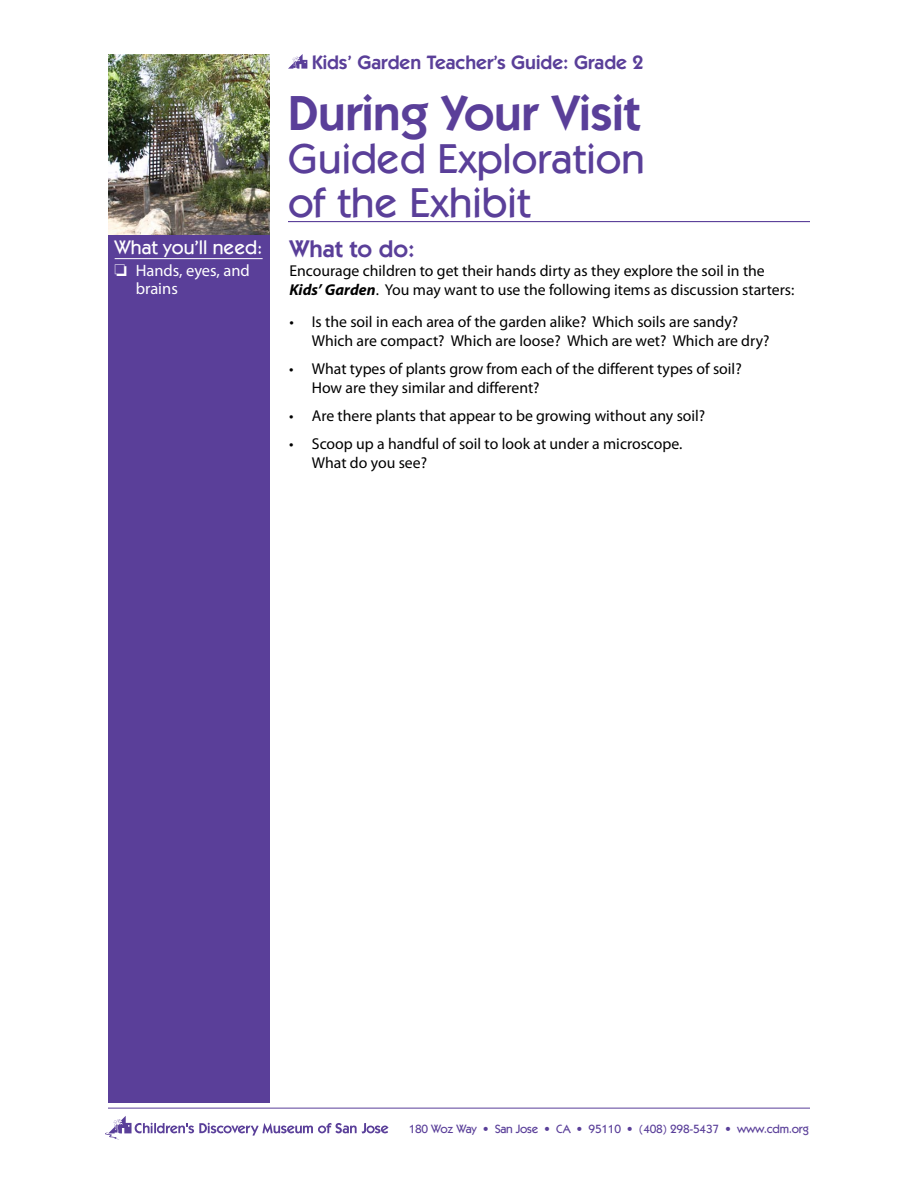
<style>
.page{position:relative;width:918px;height:1188px;background:#fff}
.page>*{position:absolute;margin:0;border:0;box-sizing:border-box;transform-origin:0 0}
.t1{font:600 49.5px "Itc Kabel";color:#5a3f99}
.t2{font:500 42px/43.5px "Itc Kabel";color:#5a3f99}
.t3{font:600 24px "Itc Kabel";color:#5a3f99}
.t4{font:600 19.5px "Itc Kabel";color:#5a3f99}
.t5{font:500 19.5px "Itc Kabel";color:#fff}
.t6{font:16.5px/18px "Myriad Pro";color:#fff}
.t7{font:15.75px/18.9px "Myriad Pro";color:#000}
.t8{font:500 12px "Itc Kabel";letter-spacing:-.02em;color:#5a3f99}
.s1{font-weight:700;font-style:italic}
</style>
<div class="page">
<hr style="left:108px;top:1108px;width:702px;height:1px;background:#5a3f99">
<svg style="left:105px;top:1116px;width:283px;height:23px"></svg>
<div style="left:108px;top:54px;width:162px;height:1048px;background:#5a3f99"></div>
<svg style="left:288px;top:54px;width:19px;height:15px"></svg>
<img style="left:108px;top:54px;width:161px;height:181px">
<hr style="left:115px;top:258px;width:148px;height:1px;background:#fff">
<hr style="left:288px;top:221px;width:522px;height:1px;background:#5a3f99">
<p class="t5" style="left:115px;top:236px;width:149px">What you’ll need:</p>
<p class="t6" style="left:136px;top:261px;width:116px;text-indent:-21px">❏ Hands, eyes, and brains</p>
<p class="t4" style="left:312px;top:51px;width:333px">Kids’ Garden Teacher’s Guide: Grade 2</p>
<h1 class="t1" style="left:288px;top:83px;width:354px">During Your Visit</h1>
<h2 class="t2" style="left:288px;top:137px;width:358px">Guided Exploration of the Exhibit</h2>
<h3 class="t3" style="left:289px;top:235px;width:127px">What to do:</h3>
<p class="t7" style="left:289px;top:261px;width:507px">Encourage children to get their hands dirty as they explore the soil in the<br><span class="s1">Kids’ Garden</span>. You may want to use the following items as discussion starters:</p>
<p class="t7" style="left:312px;top:312px;width:459px;text-indent:-22px">• Is the soil in each area of the garden alike? Which soils are sandy?<br>Which are compact? Which are loose? Which are wet? Which are dry?</p>
<p class="t7" style="left:312px;top:359px;width:431px;text-indent:-23px">• What types of plants grow from each of the different types of soil?<br>How are they similar and different?</p>
<p class="t7" style="left:289px;top:406px;width:418px">• Are there plants that appear to be growing without any soil?</p>
<p class="t7" style="left:312px;top:434px;width:372px;text-indent:-23px">• Scoop up a handful of soil to look at under a microscope.<br>What do you see?</p>
<p class="t8" style="left:409px;top:1122px;width:401px">180 Woz Way • San Jose • CA • 95110 • (408) 298-5437 • www.cdm.org</p>
</div>
